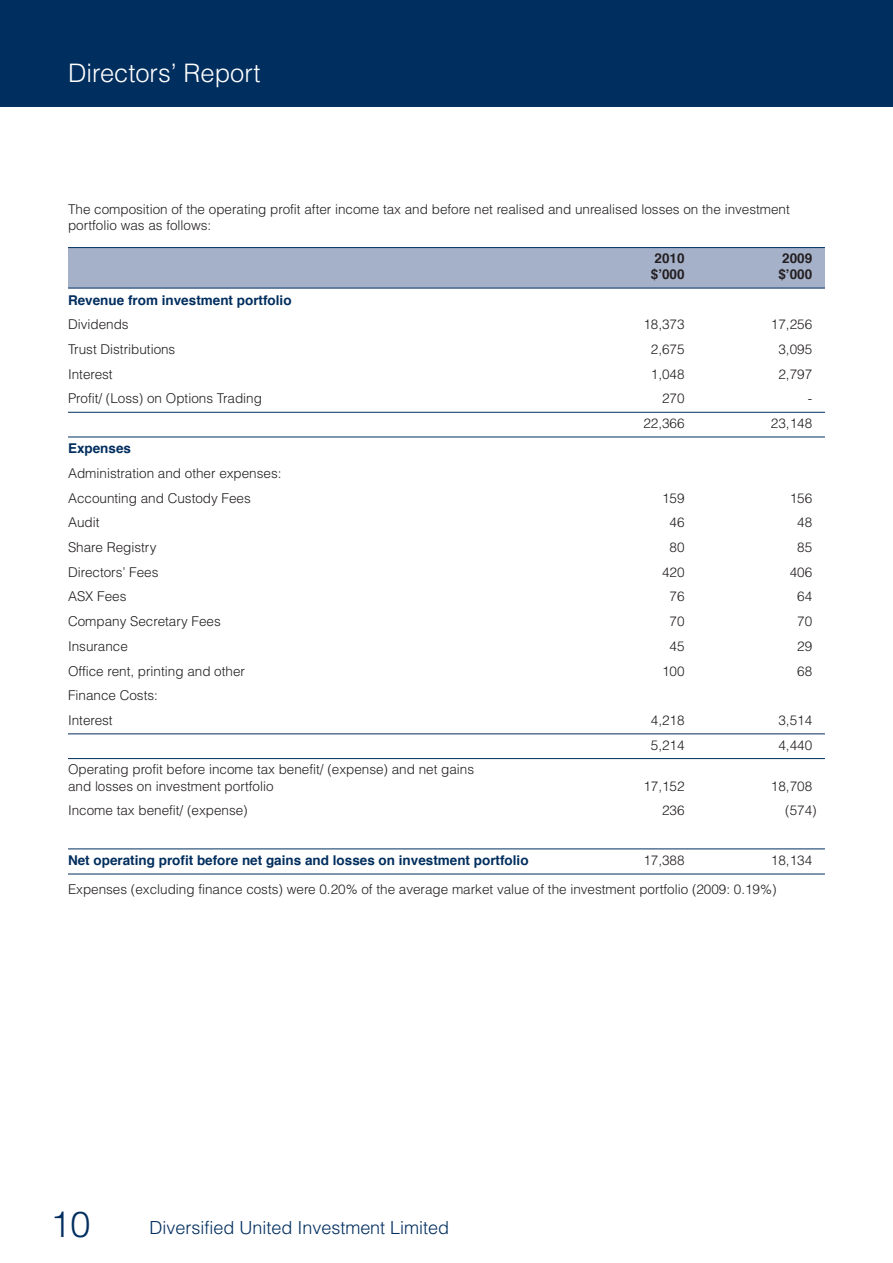
<style>
.page{position:relative;width:893px;height:1263px;background:#fff}
.page>*{position:absolute;margin:0;border:0;box-sizing:border-box;transform-origin:0 0}
.t1{font:300 36px "Helvetica";color:#002e5e}
.t2{font:300 25.5px "Helvetica";color:#fff}
.t3{font:300 18px "Helvetica";color:#002e5e}
.t4{font:300 13.5px/16.2px "Helvetica";color:#231f20}
.t5{font:700 13.5px "Helvetica";color:#002e5e}
.t6{font:700 13.5px "Helvetica";color:#231f20}
</style>
<div class="page">
<div style="left:68px;top:248px;width:757px;height:40px;background:#a5b0c9"></div>
<div style="left:0;top:0;width:893px;height:106px;background:#002e5e"></div>
<hr style="left:68px;top:412px;width:757px;height:1px;background:#002e5e">
<hr style="left:68px;top:437px;width:757px;height:1px;background:#002e5e">
<hr style="left:68px;top:733px;width:757px;height:1px;background:#002e5e">
<hr style="left:68px;top:758px;width:757px;height:1px;background:#002e5e">
<hr style="left:68px;top:848px;width:757px;height:1px;background:#002e5e">
<hr style="left:68px;top:874px;width:757px;height:1px;background:#002e5e">
<hr style="left:68px;top:247px;width:757px;height:1px;background:#002e5e">
<hr style="left:68px;top:288px;width:757px;height:1px;background:#002e5e">
<h2 class="t2" style="left:68px;top:64px;width:194px">Directors’ Report</h2>
<p class="t4" style="left:68px;top:202px;width:723px">The composition of the operating profit after income tax and before net realised and unrealised losses on the investment portfolio was as follows:</p>
<p class="t6" style="left:655px;top:252px;width:32px">2010</p>
<p class="t6" style="left:782px;top:252px;width:32px">2009</p>
<p class="t6" style="left:651px;top:269px;width:35px">$’000</p>
<p class="t6" style="left:778px;top:269px;width:35px">$’000</p>
<p class="t5" style="left:68px;top:294px;width:225px">Revenue from investment portfolio</p>
<p class="t4" style="left:68px;top:318px;width:62px">Dividends</p>
<p class="t4" style="left:643px;top:318px;width:43px">18,373</p>
<p class="t4" style="left:771px;top:318px;width:43px">17,256</p>
<p class="t4" style="left:68px;top:342px;width:109px">Trust Distributions</p>
<p class="t4" style="left:651px;top:342px;width:35px">2,675</p>
<p class="t4" style="left:778px;top:342px;width:35px">3,095</p>
<p class="t4" style="left:68px;top:367px;width:46px">Interest</p>
<p class="t4" style="left:651px;top:367px;width:35px">1,048</p>
<p class="t4" style="left:778px;top:367px;width:35px">2,797</p>
<p class="t4" style="left:68px;top:392px;width:195px">Profit/ (Loss) on Options Trading</p>
<p class="t4" style="left:662px;top:392px;width:24px">270</p>
<p class="t4" style="left:808px;top:392px;width:6px">-</p>
<p class="t4" style="left:643px;top:416px;width:43px">22,366</p>
<p class="t4" style="left:771px;top:416px;width:43px">23,148</p>
<p class="t5" style="left:68px;top:443px;width:65px">Expenses</p>
<p class="t4" style="left:68px;top:462px;width:215px;line-height:24.8px">Administration and other expenses:<br>Accounting and Custody Fees</p>
<p class="t4" style="left:662px;top:491px;width:24px">159</p>
<p class="t4" style="left:790px;top:491px;width:24px">156</p>
<p class="t4" style="left:68px;top:516px;width:33px">Audit</p>
<p class="t4" style="left:670px;top:516px;width:16px">46</p>
<p class="t4" style="left:797px;top:516px;width:16px">48</p>
<p class="t4" style="left:68px;top:540px;width:90px">Share Registry</p>
<p class="t4" style="left:670px;top:540px;width:16px">80</p>
<p class="t4" style="left:797px;top:540px;width:16px">85</p>
<p class="t4" style="left:68px;top:565px;width:92px">Directors’ Fees</p>
<p class="t4" style="left:662px;top:565px;width:24px">420</p>
<p class="t4" style="left:790px;top:565px;width:24px">406</p>
<p class="t4" style="left:68px;top:590px;width:60px">ASX Fees</p>
<p class="t4" style="left:670px;top:590px;width:16px">76</p>
<p class="t4" style="left:797px;top:590px;width:16px">64</p>
<p class="t4" style="left:68px;top:615px;width:154px">Company Secretary Fees</p>
<p class="t4" style="left:670px;top:615px;width:16px">70</p>
<p class="t4" style="left:797px;top:615px;width:16px">70</p>
<p class="t4" style="left:68px;top:639px;width:61px">Insurance</p>
<p class="t4" style="left:670px;top:639px;width:16px">45</p>
<p class="t4" style="left:797px;top:639px;width:16px">29</p>
<p class="t4" style="left:68px;top:664px;width:178px">Office rent, printing and other</p>
<p class="t4" style="left:662px;top:664px;width:24px">100</p>
<p class="t4" style="left:797px;top:664px;width:16px">68</p>
<p class="t4" style="left:68px;top:684px;width:91px;line-height:24.8px">Finance Costs:<br>Interest</p>
<p class="t4" style="left:651px;top:713px;width:35px">4,218</p>
<p class="t4" style="left:778px;top:713px;width:35px">3,514</p>
<p class="t4" style="left:651px;top:738px;width:35px">5,214</p>
<p class="t4" style="left:778px;top:738px;width:35px">4,440</p>
<p class="t4" style="left:68px;top:763px;width:408px">Operating profit before income tax benefit/ (expense) and net gains and losses on investment portfolio</p>
<p class="t4" style="left:643px;top:779px;width:43px">17,152</p>
<p class="t4" style="left:771px;top:779px;width:43px">18,708</p>
<p class="t4" style="left:68px;top:804px;width:181px">Income tax benefit/ (expense)</p>
<p class="t4" style="left:662px;top:804px;width:24px">236</p>
<p class="t4" style="left:785px;top:804px;width:33px">(574)</p>
<p class="t5" style="left:68px;top:855px;width:462px">Net operating profit before net gains and losses on investment portfolio</p>
<p class="t4" style="left:643px;top:853px;width:43px">17,388</p>
<p class="t4" style="left:68px;top:847px;width:746px;line-height:29px;text-indent:703px">18,134<br>Expenses (excluding finance costs) were 0.20% of the average market value of the investment portfolio (2009: 0.19%)</p>
<h1 class="t1" style="left:50px;top:1211px;width:41px">10</h1>
<h3 class="t3" style="left:150px;top:1221px;width:301px">Diversified United Investment Limited</h3>
</div>
